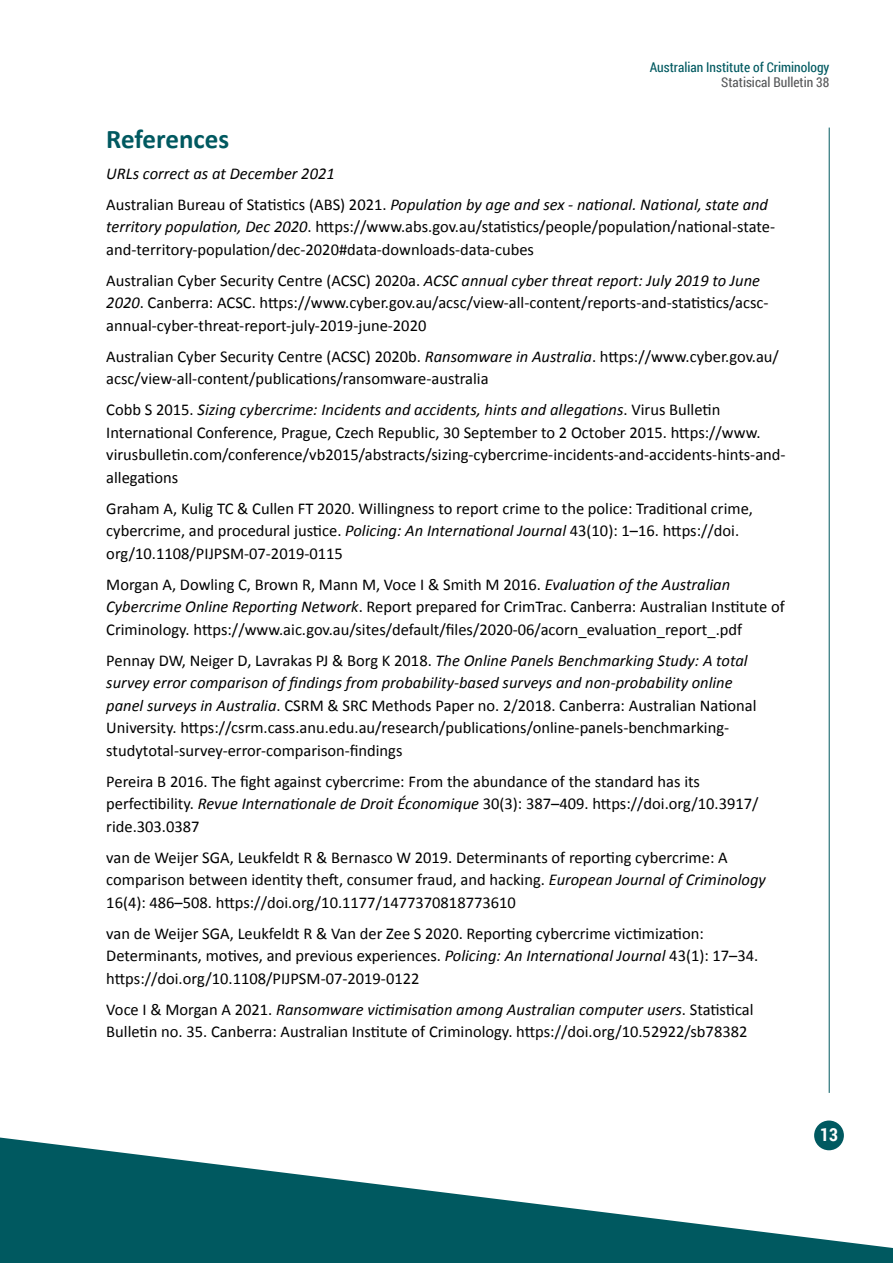
<style>
.page{position:relative;width:893px;height:1263px;background:#fff}
.page>*{position:absolute;margin:0;border:0;box-sizing:border-box;transform-origin:0 0}
.t1{font:700 27px "Calibri";color:#005960}
.t2{font:700 18px "Roboto Condensed";color:#fff}
.body{font:16.5px/22.5px "Calibri";color:#000}
.body-2{font:italic 16.5px "Calibri";color:#000}
.t3{font:13.5px "Roboto Condensed";color:#005960}
.t4{font:13.5px "Roboto Condensed";color:#57585a}
.s1{font-style:italic}
</style>
<div class="page">
<hr style="left:829px;top:128px;width:1px;height:965px;background:#005960">
<div style="left:814px;top:1120px;width:30px;height:30px;background:#005960;border-radius:50%"></div>
<svg style="left:0;top:1137px;width:893px;height:126px;fill:#005960"></svg>
<p class="t3" style="left:650px;top:58px;width:181px">Australian Institute of Criminology</p>
<p class="t4" style="left:721px;top:73px;width:110px">Statisical Bulletin 38</p>
<h1 class="t1" style="left:106px;top:122px;width:124px">References</h1>
<p class="body-2" style="left:106px;top:162px;width:230px">URLs correct as at December 2021</p>
<p class="body" style="left:106px;top:193px;width:670px">Australian Bureau of Statistics (ABS) 2021. <span class="s1">Population by age and sex - national. National, state and territory population, Dec 2020</span>. https://www.abs.gov.au/statistics/people/population/national-state&shy;and-territory-population/dec-2020#data-downloads-data-cubes</p>
<p class="body" style="left:106px;top:269px;width:664px">Australian Cyber Security Centre (ACSC) 2020a. <span class="s1">ACSC annual cyber threat report: July 2019 to June<br>2020</span>. Canberra: ACSC. https://www.cyber.gov.au/acsc/view-all-content/reports-and-statistics/acsc&shy;annual-cyber-threat-report-july-2019-june-2020</p>
<p class="body" style="left:106px;top:345px;width:674px">Australian Cyber Security Centre (ACSC) 2020b. <span class="s1">Ransomware in Australia</span>. https://www.cyber.gov.au/ acsc/view-all-content/publications/ransomware-australia</p>
<p class="body" style="left:106px;top:399px;width:681px">Cobb S 2015. <span class="s1">Sizing cybercrime: Incidents and accidents, hints and allegations</span>. Virus Bulletin International Conference, Prague, Czech Republic, 30 September to 2 October 2015. https://www. virusbulletin.com/conference/vb2015/abstracts/sizing-cybercrime-incidents-and-accidents-hints-and&shy;allegations</p>
<p class="body" style="left:106px;top:497px;width:648px">Graham A, Kulig TC &amp; Cullen FT 2020. Willingness to report crime to the police: Traditional crime, cybercrime, and procedural justice. <span class="s1">Policing: An International Journal</span> 43(10): 1–16. https://doi. org/10.1108/PIJPSM-07-2019-0115</p>
<p class="body" style="left:106px;top:573px;width:680px">Morgan A, Dowling C, Brown R, Mann M, Voce I &amp; Smith M 2016. <span class="s1">Evaluation of the Australian<br>Cybercrime Online Reporting Network</span>. Report prepared for CrimTrac. Canberra: Australian Institute of<br>Criminology. https://www.aic.gov.au/sites/default/files/2020-06/acorn_evaluation_report_.pdf</p>
<p class="body" style="left:106px;top:649px;width:652px">Pennay DW, Neiger D, Lavrakas PJ &amp; Borg K 2018. <span class="s1">The Online Panels Benchmarking Study: A total survey error comparison of findings from probability-based surveys and non-probability online panel surveys in Australia</span>. CSRM &amp; SRC Methods Paper no. 2/2018. Canberra: Australian National University. https://csrm.cass.anu.edu.au/research/publications/online-panels-benchmarking&shy;studytotal-survey-error-comparison-findings</p>
<p class="body" style="left:106px;top:770px;width:654px">Pereira B 2016. The fight against cybercrime: From the abundance of the standard has its perfectibility. <span class="s1">Revue Internationale de Droit Économique</span> 30(3): 387–409. https://doi.org/10.3917/ ride.303.0387</p>
<p class="body" style="left:106px;top:846px;width:661px">van de Weijer SGA, Leukfeldt R &amp; Bernasco W 2019. Determinants of reporting cybercrime: A comparison between identity theft, consumer fraud, and hacking. <span class="s1">European Journal of Criminology<br></span>16(4): 486–508. https://doi.org/10.1177/1477370818773610</p>
<p class="body" style="left:106px;top:922px;width:654px">van de Weijer SGA, Leukfeldt R &amp; Van der Zee S 2020. Reporting cybercrime victimization:<br>Determinants, motives, and previous experiences. <span class="s1">Policing: An International Journal</span> 43(1): 17–34. https://doi.org/10.1108/PIJPSM-07-2019-0122</p>
<p class="body" style="left:106px;top:998px;width:649px">Voce I &amp; Morgan A 2021. <span class="s1">Ransomware victimisation among Australian computer users</span>. Statistical<br>Bulletin no. 35. Canberra: Australian Institute of Criminology. https://doi.org/10.52922/sb78382</p>
<p class="t2" style="left:820px;top:1122px;width:19px">13</p>
</div>
